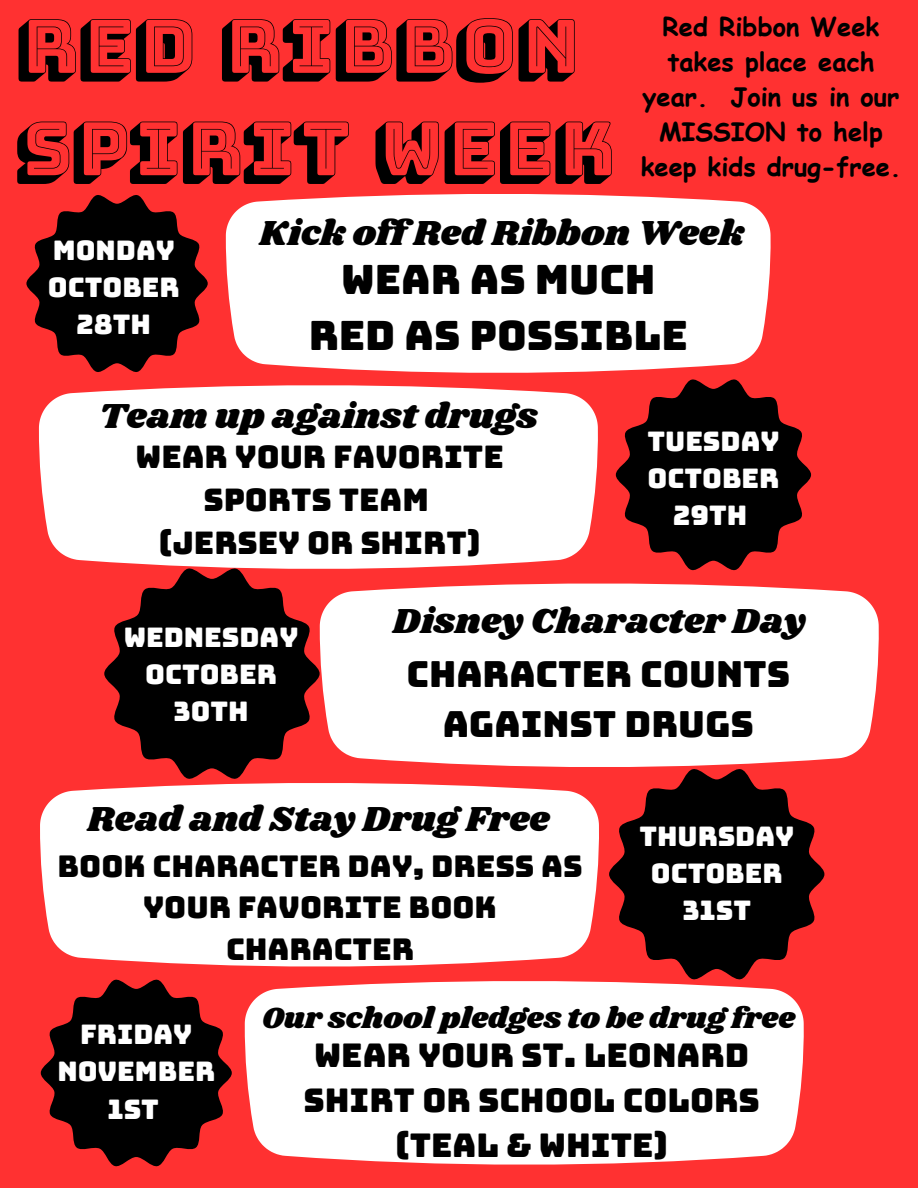
<style>
.page{position:relative;width:918px;height:1188px;background:#ff3131}
.page>*{position:absolute;margin:0;border:0;box-sizing:border-box;transform-origin:0 0}
.t1{font:73.5px/102.3px "Bungee Shade";color:#000}
.t2{font:40.5px/56.2px "Bungee";color:#000;text-align:center}
.t3{font:36px "Shrikhand";color:#000}
.t4{font:36px/49.7px "Bungee";color:#000;text-align:center}
.t5{font:32.7px/45px "Bungee";color:#000;text-align:center}
.t6{font:31.2px/42.9px "Bungee";color:#000;text-align:center}
.t7{font:30px/41.7px "Bungee";color:#000;text-align:center}
.t8{font:30px "Shrikhand";color:#000}
.t9{font:27px/37.2px "Bungee";color:#fff;text-align:center}
.t10{font:700 25.5px/34.8px "Comic Sans MS";color:#000;text-align:center}
</style>
<div class="page">
<svg style="left:26px;top:195px;width:182px;height:177px"></svg>
<div style="left:226px;top:194px;width:545px;height:179px;background:#fff"></div>
<svg style="left:616px;top:379px;width:195px;height:192px"></svg>
<div style="left:39px;top:385px;width:559px;height:184px;background:#fff"></div>
<div style="left:320px;top:583px;width:559px;height:184px;background:#fff"></div>
<div style="left:40px;top:783px;width:559px;height:184px;background:#fff"></div>
<svg style="left:104px;top:567px;width:216px;height:212px;fill:#000"></svg>
<svg style="left:41px;top:979px;width:191px;height:188px"></svg>
<div style="left:245px;top:981px;width:559px;height:184px;background:#fff"></div>
<svg style="left:609px;top:769px;width:215px;height:211px;fill:#000"></svg>
<p class="t1" style="left:15px;top:-5px;width:601px">RED RIBBON<br>SPIRIT WEEK</p>
<h3 class="t10" style="left:641px;top:9px;width:262px">Red Ribbon Week takes place each year. Join us in our<br>MISSION to help keep kids drug-free.</h3>
<h5 class="t9" style="left:53px;top:231px;width:124px">MONDAY</h5>
<p class="t9" style="left:48px;top:268px;width:133px">OCTOBER<br>28TH</p>
<p class="t3" style="left:260px;top:208px;width:486px">Kick off Red Ribbon Week</p>
<p class="t2" style="left:309px;top:251px;width:381px">WEAR AS MUCH<br>RED AS POSSIBLE</p>
<p class="t3" style="left:99px;top:391px;width:440px">Team up against drugs</p>
<h4 class="t6" style="left:136px;top:435px;width:370px">WEAR YOUR FAVORITE<br>SPORTS TEAM (JERSEY OR SHIRT)</h4>
<p class="t9" style="left:647px;top:422px;width:133px">TUESDAY<br>OCTOBER<br>29TH</p>
<p class="t9" style="left:124px;top:618px;width:176px">WEDNESDAY</p>
<p class="t9" style="left:145px;top:656px;width:133px">OCTOBER<br>30TH</p>
<p class="t3" style="left:393px;top:596px;width:414px">Disney Character Day</p>
<h3 class="t4" style="left:406px;top:649px;width:385px">CHARACTER COUNTS<br>AGAINST DRUGS</h3>
<p class="t3" style="left:87px;top:794px;width:464px">Read and Stay Drug Free</p>
<p class="t7" style="left:58px;top:845px;width:526px">BOOK CHARACTER DAY, DRESS AS<br>YOUR FAVORITE BOOK<br>CHARACTER</p>
<h3 class="t9" style="left:639px;top:817px;width:156px">THURSDAY<br>OCTOBER<br>31ST</h3>
<h2 class="t9" style="left:57px;top:1016px;width:159px">FRIDAY<br>NOVEMBER<br>1ST</h2>
<h3 class="t8" style="left:262px;top:998px;width:535px">Our school pledges to be drug free</h3>
<p class="t5" style="left:304px;top:1033px;width:458px">WEAR YOUR ST. LEONARD<br>SHIRT OR SCHOOL COLORS (TEAL &amp; WHITE)</p>
</div>
